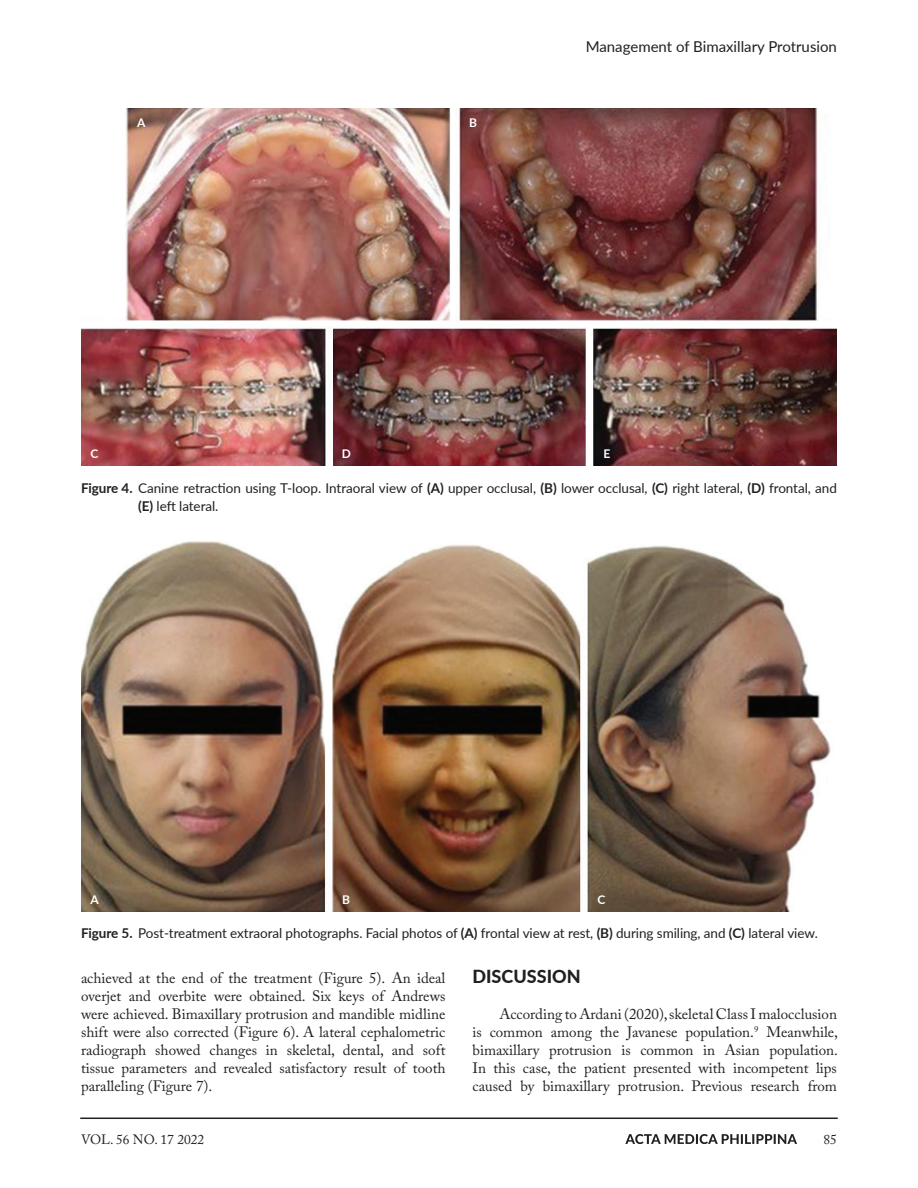
<style>
.page{position:relative;width:918px;height:1188px;background:#fff}
.page>*{position:absolute;margin:0;border:0;box-sizing:border-box;transform-origin:0 0}
.t1{font:900 18px "Lato";color:#231f20}
.t2{font:15px/18px "Adobe Caslon Pro";color:#231f20;text-align:justify}
.t3{font:15px "Lato";color:#231f20}
.t4{font:13.5px/18px "Lato";letter-spacing:-.005em;color:#231f20}
.t5{font:13.5px "Adobe Caslon Pro";color:#231f20}
.t6{font:700 12px "Lato";color:#fff}
.s1{font-weight:700}
</style>
<div class="page">
<img style="left:81px;top:108px;width:756px;height:358px">
<img style="left:81px;top:540px;width:750px;height:371px">
<hr style="left:80px;top:1118px;width:758px;height:1px;background:#231f20">
<svg style="left:625px;top:1134px;width:172px;height:10px"></svg>
<p class="t6" style="left:137px;top:114px;width:10px">A</p>
<p class="t6" style="left:91px;top:445px;width:9px">C</p>
<p class="t6" style="left:469px;top:114px;width:9px">B</p>
<p class="t3" style="left:586px;top:35px;width:253px">Management of Bimaxillary Protrusion</p>
<p class="t6" style="left:342px;top:445px;width:11px">D</p>
<p class="t6" style="left:603px;top:445px;width:8px">E</p>
<p class="t4" style="left:138px;top:478px;width:700px;text-indent:-57px"><span class="s1">Figure 4.</span> Canine retraction using T-loop. Intraoral view of <span class="s1">(A)</span> upper occlusal, <span class="s1">(B)</span> lower occlusal, <span class="s1">(C)</span> right lateral, <span class="s1">(D)</span> frontal, and <span class="s1">(E)</span> left lateral.</p>
<p class="t6" style="left:91px;top:890px;width:10px">A</p>
<p class="t6" style="left:342px;top:890px;width:9px">B</p>
<p class="t6" style="left:597px;top:890px;width:9px">C</p>
<p class="t4" style="left:81px;top:924px;width:738px"><span class="s1">Figure 5.</span> Post-treatment extraoral photographs. Facial photos of <span class="s1">(A)</span> frontal view at rest, <span class="s1">(B)</span> during smiling, and <span class="s1">(C)</span> lateral view.</p>
<p class="t2" style="left:81px;top:969px;width:366px">achieved at the end of the treatment (Figure 5). An ideal overjet and overbite were obtained. Six keys of Andrews were achieved. Bimaxillary protrusion and mandible midline shift were also corrected (Figure 6). A lateral cephalometric radiograph showed changes in skeletal, dental, and soft tissue parameters and revealed satisfactory result of tooth paralleling (Figure 7).</p>
<p class="t1" style="left:472px;top:963px;width:110px">DISCUSSION</p>
<p class="t2" style="left:472px;top:1005px;width:367px;text-indent:27px">According to Ardani (2020), skeletal Class I malocclusion is common among the Javanese population.<sup>9</sup> Meanwhile, bimaxillary protrusion is common in Asian population.<br>In this case, the patient presented with incompetent lips caused by bimaxillary protrusion. Previous research from</p>
<p class="t5" style="left:81px;top:1131px;width:125px">VOL. 56 NO. 17 2022</p>
<p class="t5" style="left:824px;top:1131px;width:15px">85</p>
</div>
